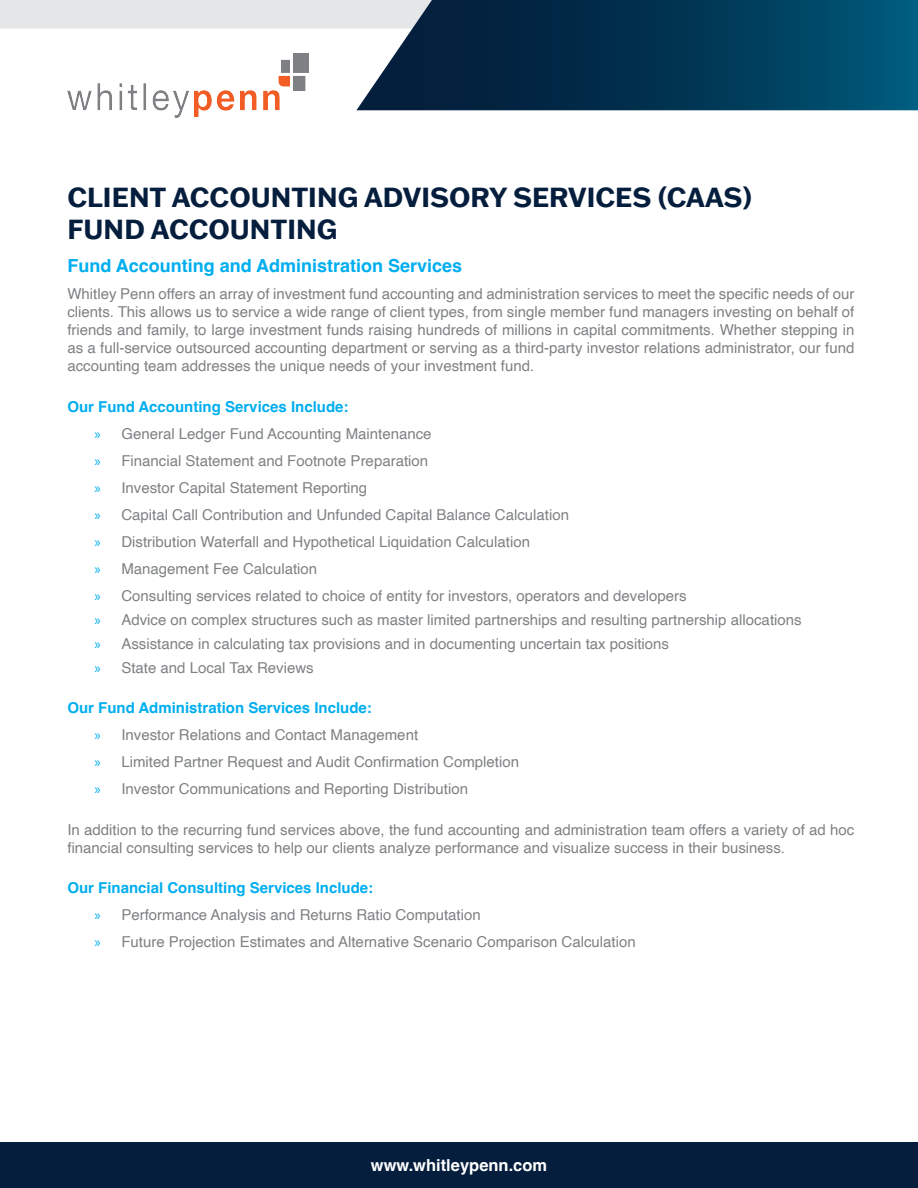
<style>
.page{position:relative;width:918px;height:1188px;background:#fff}
.page>*{position:absolute;margin:0;border:0;box-sizing:border-box;transform-origin:0 0}
.t1{font:700 27px/32.4px "Franklin Gothic ATF";color:#051e3d}
.t2{font:700 18px "Helvetica";color:#00aeef}
.t3{font:700 16.5px "Helvetica";color:#fff}
.t4{font:15px/18px "Helvetica";color:#7f8184}
.t5{font:700 15px "Helvetica";color:#00aeef}
.s1{font-family:"Myriad Pro";color:#00aeef}
</style>
<div class="page">
<div style="left:0;top:0;width:356px;height:29px;background:#e5e6e7"></div>
<img style="left:67px;top:54px;width:241px;height:64px">
<div style="left:0;top:1143px;width:918px;height:45px;background:#051e3d"></div>
<svg style="left:356px;top:0;width:562px;height:110px;background:#11425f"></svg>
<p class="t1" style="left:67px;top:180px;width:686px">CLIENT ACCOUNTING ADVISORY SERVICES (CAAS)<br>FUND ACCOUNTING</p>
<p class="t2" style="left:67px;top:255px;width:396px">Fund Accounting and Administration Services</p>
<p class="t4" style="left:67px;top:286px;width:789px;text-align:justify">Whitley Penn offers an array of investment fund accounting and administration services to meet the specific needs of our clients. This allows us to service a wide range of client types, from single member fund managers investing on behalf of friends and family, to large investment funds raising hundreds of millions in capital commitments. Whether stepping in as a full-service outsourced accounting department or serving as a third-party investor relations administrator, our fund accounting team addresses the unique needs of your investment fund.</p>
<p class="t5" style="left:67px;top:397px;width:283px">Our Fund Accounting Services Include:</p>
<p class="t4" style="left:94px;top:425px;width:339px"><span class="s1">»</span> General Ledger Fund Accounting Maintenance</p>
<p class="t4" style="left:94px;top:452px;width:335px"><span class="s1">»</span> Financial Statement and Footnote Preparation</p>
<p class="t4" style="left:94px;top:479px;width:274px"><span class="s1">»</span> Investor Capital Statement Reporting</p>
<p class="t4" style="left:94px;top:506px;width:476px"><span class="s1">»</span> Capital Call Contribution and Unfunded Capital Balance Calculation</p>
<p class="t4" style="left:94px;top:533px;width:437px"><span class="s1">»</span> Distribution Waterfall and Hypothetical Liquidation Calculation</p>
<p class="t4" style="left:94px;top:560px;width:224px"><span class="s1">»</span> Management Fee Calculation</p>
<p class="t4" style="left:94px;top:587px;width:594px"><span class="s1">»</span> Consulting services related to choice of entity for investors, operators and developers</p>
<p class="t4" style="left:94px;top:611px;width:709px"><span class="s1">»</span> Advice on complex structures such as master limited partnerships and resulting partnership allocations</p>
<p class="t4" style="left:94px;top:635px;width:576px"><span class="s1">»</span> Assistance in calculating tax provisions and in documenting uncertain tax positions</p>
<p class="t4" style="left:94px;top:659px;width:221px"><span class="s1">»</span> State and Local Tax Reviews</p>
<p class="t5" style="left:67px;top:699px;width:306px">Our Fund Administration Services Include:</p>
<p class="t4" style="left:94px;top:726px;width:325px"><span class="s1">»</span> Investor Relations and Contact Management</p>
<p class="t4" style="left:94px;top:753px;width:426px"><span class="s1">»</span> Limited Partner Request and Audit Confirmation Completion</p>
<p class="t4" style="left:94px;top:780px;width:375px"><span class="s1">»</span> Investor Communications and Reporting Distribution</p>
<p class="t4" style="left:67px;top:821px;width:789px">In addition to the recurring fund services above, the fund accounting and administration team offers a variety of ad hoc financial consulting services to help our clients analyze performance and visualize success in their business.</p>
<p class="t5" style="left:67px;top:879px;width:307px">Our Financial Consulting Services Include:</p>
<p class="t4" style="left:94px;top:906px;width:388px"><span class="s1">»</span> Performance Analysis and Returns Ratio Computation</p>
<p class="t4" style="left:94px;top:933px;width:543px"><span class="s1">»</span> Future Projection Estimates and Alternative Scenario Comparison Calculation</p>
<p class="t3" style="left:371px;top:1155px;width:178px">www.whitleypenn.com</p>
</div>
